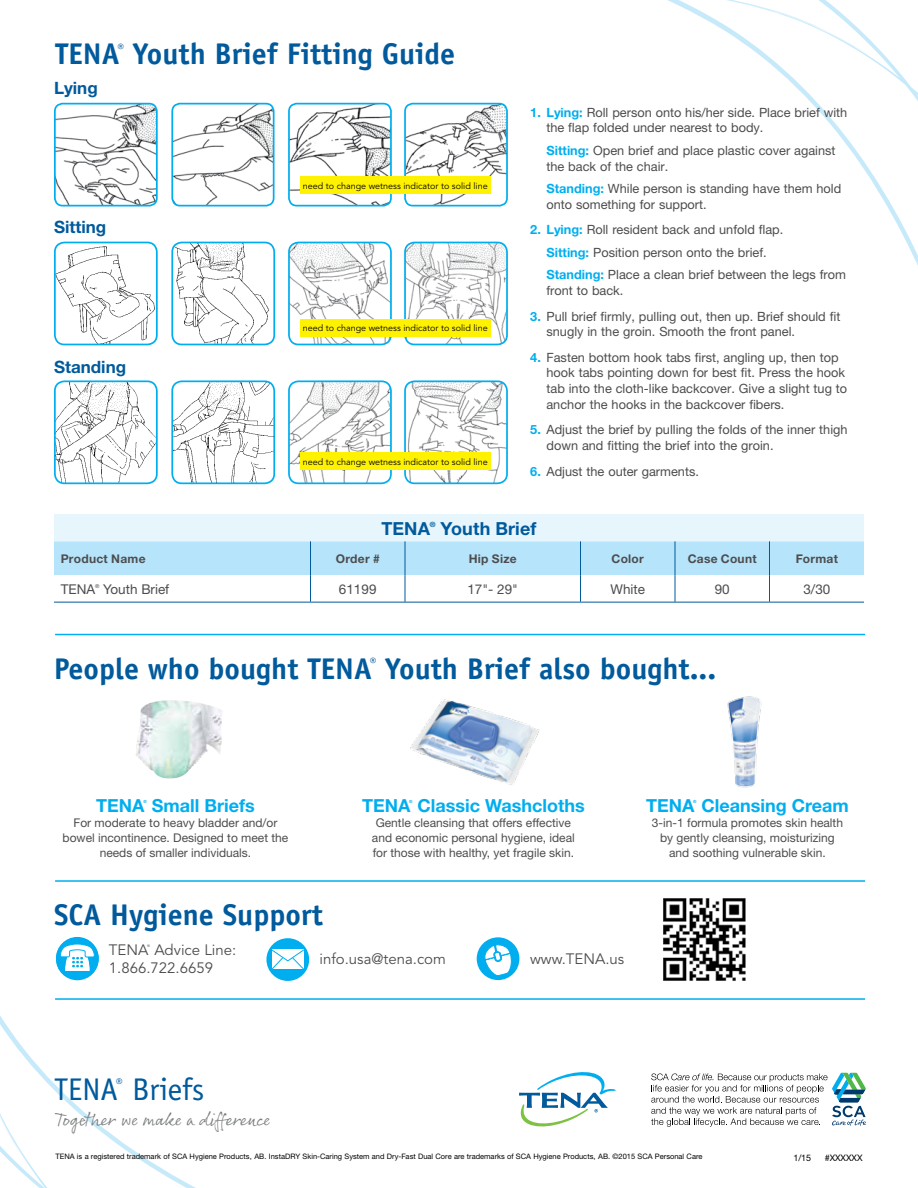
<style>
.page{position:relative;width:918px;height:1188px;background:#fff}
.page>*{position:absolute;margin:0;border:0;box-sizing:border-box;transform-origin:0 0}
.t1{font:31.5px "Officina Sans";color:#005a9c}
.t2{font:700 30px "Officina Sans";color:#005a9c}
.t3{font:19.05px "Rollerscript Smooth";letter-spacing:-.02em;color:#797b7d}
.t4{font:700 18px "Helvetica Neue";color:#00aeef}
.t5{font:700 18px "Helvetica Neue";letter-spacing:.005em;color:#005a9c}
.t6{font:700 16.95px "Helvetica Neue";color:#005a9c}
.t7{font:15px "Avenir LT Std";color:#4d4d4f}
.t8{font:13.5px "Helvetica Neue";color:#4d4d4f}
.t9{font:12.75px/15.8px "Helvetica Neue";color:#4d4d4f}
.t10{font:12.6px "Officina Sans";color:#005a9c}
.t11{font:12px/15px "Helvetica Neue";color:#4d4d4f;text-align:center}
.t12{font:700 12px "Helvetica Neue";letter-spacing:.02em;color:#4d4d4f}
.t13{font:700 12px "Officina Sans";color:#005a9c}
.t14{font:9px "Avenir LT Std";color:#000}
.t15{font:9px "Helvetica Neue";letter-spacing:-.005em;color:#000}
.t16{font:7.5px "Helvetica Neue";color:#000}
.t17{font:700 7.2px "Helvetica Neue";color:#005a9c}
.t18{font:5.4px "Helvetica Neue";color:#4d4d4f}
.t19{font:700 4.2px "Helvetica Neue";color:#00aeef}
.t20{font:3.6px "Avenir LT Std";color:#4d4d4f}
.s1{font-weight:700;color:#00aeef}
</style>
<div class="page">
<svg style="left:0;top:972px;width:196px;height:216px"></svg>
<svg style="left:667px;top:0;width:251px;height:266px"></svg>
<hr style="left:55px;top:880px;width:810px;height:2px;background:#00aeef">
<hr style="left:55px;top:998px;width:810px;height:2px;background:#00aeef">
<hr style="left:55px;top:634px;width:810px;height:1px;background:#00aeef">
<svg style="left:651px;top:1073px;width:215px;height:54px"></svg>
<svg style="left:519px;top:1072px;width:97px;height:55px"></svg>
<div style="left:54px;top:514px;width:810px;height:27px;background:#e7f6fd"></div>
<hr style="left:54px;top:602px;width:256px;height:1px;background:#005a9c">
<hr style="left:310px;top:602px;width:95px;height:1px;background:#005a9c">
<hr style="left:405px;top:602px;width:175px;height:1px;background:#005a9c">
<hr style="left:580px;top:602px;width:95px;height:1px;background:#005a9c">
<hr style="left:675px;top:602px;width:95px;height:1px;background:#005a9c">
<hr style="left:770px;top:602px;width:94px;height:1px;background:#005a9c">
<svg style="left:54px;top:541px;width:810px;height:61px"></svg>
<hr style="left:769px;top:541px;width:1px;height:34px;background:#005a9c">
<img style="left:410px;top:699px;width:129px;height:86px">
<img style="left:727px;top:696px;width:35px;height:92px">
<img style="left:55px;top:104px;width:100px;height:100px">
<div style="left:54px;top:103px;width:104px;height:104px;border:2px solid #00aeef;border-radius:8px"></div>
<img style="left:174px;top:106px;width:98px;height:98px">
<div style="left:171px;top:103px;width:104px;height:104px;border:2px solid #00aeef;border-radius:8px"></div>
<img style="left:291px;top:106px;width:98px;height:98px">
<div style="left:288px;top:103px;width:104px;height:104px;border:2px solid #00aeef;border-radius:8px"></div>
<img style="left:407px;top:104px;width:99px;height:100px">
<div style="left:404px;top:103px;width:104px;height:104px;border:2px solid #00aeef;border-radius:8px"></div>
<img style="left:55px;top:245px;width:100px;height:99px">
<div style="left:54px;top:242px;width:104px;height:103px;border:2px solid #00aeef;border-radius:10px"></div>
<img style="left:174px;top:242px;width:95px;height:100px">
<div style="left:171px;top:242px;width:104px;height:103px;border:2px solid #00aeef;border-radius:10px"></div>
<img style="left:290px;top:242px;width:100px;height:102px">
<div style="left:288px;top:242px;width:104px;height:103px;border:2px solid #00aeef;border-radius:10px"></div>
<img style="left:406px;top:242px;width:100px;height:101px">
<div style="left:404px;top:242px;width:104px;height:103px;border:2px solid #00aeef;border-radius:10px"></div>
<img style="left:56px;top:383px;width:99px;height:99px">
<div style="left:54px;top:380px;width:104px;height:104px;border:2px solid #00aeef;border-radius:10px"></div>
<img style="left:174px;top:383px;width:99px;height:99px">
<div style="left:171px;top:380px;width:104px;height:104px;border:2px solid #00aeef;border-radius:10px"></div>
<img style="left:291px;top:383px;width:98px;height:98px">
<div style="left:288px;top:380px;width:104px;height:104px;border:2px solid #00aeef;border-radius:10px"></div>
<img style="left:407px;top:383px;width:98px;height:98px">
<div style="left:404px;top:380px;width:104px;height:104px;border:2px solid #00aeef;border-radius:10px"></div>
<div style="left:56px;top:937px;width:43px;height:43px;background:#00aeef;border-radius:50%"></div>
<svg style="left:60px;top:944px;width:35px;height:27px"></svg>
<div style="left:266px;top:938px;width:43px;height:43px;background:#00aeef;border-radius:50%"></div>
<svg style="left:272px;top:949px;width:32px;height:20px"></svg>
<div style="left:477px;top:937px;width:42px;height:43px;background:#00aeef;border-radius:50%"></div>
<svg style="left:484px;top:944px;width:28px;height:32px"></svg>
<img style="left:663px;top:898px;width:83px;height:83px">
<img style="left:136px;top:700px;width:44px;height:79px">
<div style="left:300px;top:176px;width:190px;height:18px;background:#fff200"></div>
<div style="left:300px;top:453px;width:190px;height:17px;background:#fff200"></div>
<div style="left:300px;top:319px;width:190px;height:18px;background:#fff200"></div>
<h2 class="t2" style="left:55px;top:35px;width:402px">TENA Youth Brief Fitting Guide</h2>
<p class="t13" style="left:117px;top:40px;width:8px">®</p>
<h3 class="t6" style="left:54px;top:78px;width:45px">Lying</h3>
<h3 class="t6" style="left:54px;top:217px;width:54px">Sitting</h3>
<h3 class="t6" style="left:54px;top:356px;width:74px">Standing</h3>
<p class="t14" style="left:303px;top:181px;width:186px">need to change wetness indicator to solid line</p>
<p class="t14" style="left:303px;top:323px;width:186px">need to change wetness indicator to solid line</p>
<p class="t14" style="left:303px;top:457px;width:186px">need to change wetness indicator to solid line</p>
<p class="t9" style="left:546px;top:104px;width:302px;text-indent:-16px"><span class="s1">1. Lying:</span> Roll person onto his/her side. Place brief with the flap folded under nearest to body.</p>
<p class="t9" style="left:546px;top:142px;width:291px"><span class="s1">Sitting:</span> Open brief and place plastic cover against the back of the chair.</p>
<p class="t9" style="left:546px;top:180px;width:296px"><span class="s1">Standing:</span> While person is standing have them hold onto something for support.</p>
<p class="t9" style="left:546px;top:218px;width:301px;line-height:22.5px;text-indent:-16px"><span class="s1">2. Lying:</span> Roll resident back and unfold flap.<br><span class="s1">Sitting:</span> Position person onto the brief.<br><span class="s1">Standing:</span> Place a clean brief between the legs from</p>
<p class="t9" style="left:546px;top:282px;width:78px">front to back.</p>
<p class="t9" style="left:546px;top:308px;width:295px;text-indent:-16px"><span class="s1">3.</span> Pull brief firmly, pulling out, then up. Brief should fit snugly in the groin. Smooth the front panel.</p>
<p class="t9" style="left:546px;top:349px;width:302px;text-indent:-16px"><span class="s1">4.</span> Fasten bottom hook tabs first, angling up, then top hook tabs pointing down for best fit. Press the hook tab into the cloth-like backcover. Give a slight tug to anchor the hooks in the backcover fibers.</p>
<p class="t9" style="left:546px;top:422px;width:303px;text-indent:-16px"><span class="s1">5.</span> Adjust the brief by pulling the folds of the inner thigh down and fitting the brief into the groin.</p>
<p class="t9" style="left:530px;top:463px;width:170px"><span class="s1">6.</span> Adjust the outer garments.</p>
<h3 class="t5" style="left:381px;top:517px;width:50px">TENA</h3>
<p class="t17" style="left:430px;top:520px;width:7px">®</p>
<h3 class="t5" style="left:441px;top:517px;width:97px">Youth Brief</h3>
<p class="t12" style="left:61px;top:551px;width:86px">Product Name</p>
<p class="t12" style="left:336px;top:551px;width:46px">Order #</p>
<p class="t12" style="left:469px;top:551px;width:49px">Hip Size</p>
<p class="t12" style="left:612px;top:551px;width:34px">Color</p>
<p class="t12" style="left:688px;top:551px;width:70px">Case Count</p>
<p class="t12" style="left:796px;top:551px;width:44px">Format</p>
<p class="t8" style="left:61px;top:581px;width:36px">TENA</p>
<p class="t18" style="left:95px;top:583px;width:6px">®</p>
<p class="t8" style="left:103px;top:581px;width:68px">Youth Brief</p>
<p class="t8" style="left:339px;top:581px;width:39px">61199</p>
<p class="t8" style="left:467px;top:581px;width:52px">17"- 29"</p>
<p class="t8" style="left:611px;top:581px;width:36px">White</p>
<p class="t8" style="left:715px;top:581px;width:17px">90</p>
<p class="t8" style="left:803px;top:581px;width:29px">3/30</p>
<h2 class="t2" style="left:54px;top:650px;width:664px">People who bought TENA Youth Brief also bought...</h2>
<p class="t13" style="left:370px;top:654px;width:8px">®</p>
<h3 class="t4" style="left:96px;top:795px;width:160px">TENA Small Briefs</h3>
<p class="t19" style="left:143px;top:799px;width:5px">®</p>
<p class="t11" style="left:63px;top:815px;width:227px">For moderate to heavy bladder and/or bowel incontinence. Designed to meet the needs of smaller individuals.</p>
<h2 class="t2" style="left:54px;top:896px;width:270px">SCA Hygiene Support</h2>
<h3 class="t4" style="left:362px;top:795px;width:224px">TENA Classic Washcloths</h3>
<p class="t19" style="left:409px;top:799px;width:5px">®</p>
<p class="t11" style="left:372px;top:815px;width:204px">Gentle cleansing that offers effective and economic personal hygiene, ideal for those with healthy, yet fragile skin.</p>
<p class="t7" style="left:109px;top:942px;width:129px">TENA Advice Line:</p>
<p class="t20" style="left:147px;top:944px;width:4px">®</p>
<p class="t7" style="left:109px;top:960px;width:106px">1.866.722.6659</p>
<p class="t7" style="left:320px;top:950px;width:128px">info.usa@tena.com</p>
<p class="t7" style="left:530px;top:950px;width:96px">www.TENA.us</p>
<h3 class="t4" style="left:646px;top:795px;width:204px">TENA Cleansing Cream</h3>
<p class="t19" style="left:693px;top:799px;width:5px">®</p>
<p class="t11" style="left:652px;top:815px;width:193px">3-in-1 formula promotes skin health by gently cleansing, moisturizing and soothing vulnerable skin.</p>
<h1 class="t1" style="left:54px;top:1071px;width:152px">TENA Briefs</h1>
<p class="t10" style="left:116px;top:1075px;width:8px">®</p>
<h3 class="t3" style="left:54px;top:1107px;width:218px">Together we make a difference</h3>
<p class="t16" style="left:56px;top:1152px;width:649px">TENA is a registered trademark of SCA Hygiene Products, AB. InstaDRY Skin-Caring System and Dry-Fast Dual Core are trademarks of SCA Hygiene Products, AB. ©2015 SCA Personal Care</p>
<p class="t15" style="left:793px;top:1152px;width:19px">1/15</p>
<p class="t15" style="left:825px;top:1152px;width:39px">#XXXXXX</p>
</div>
